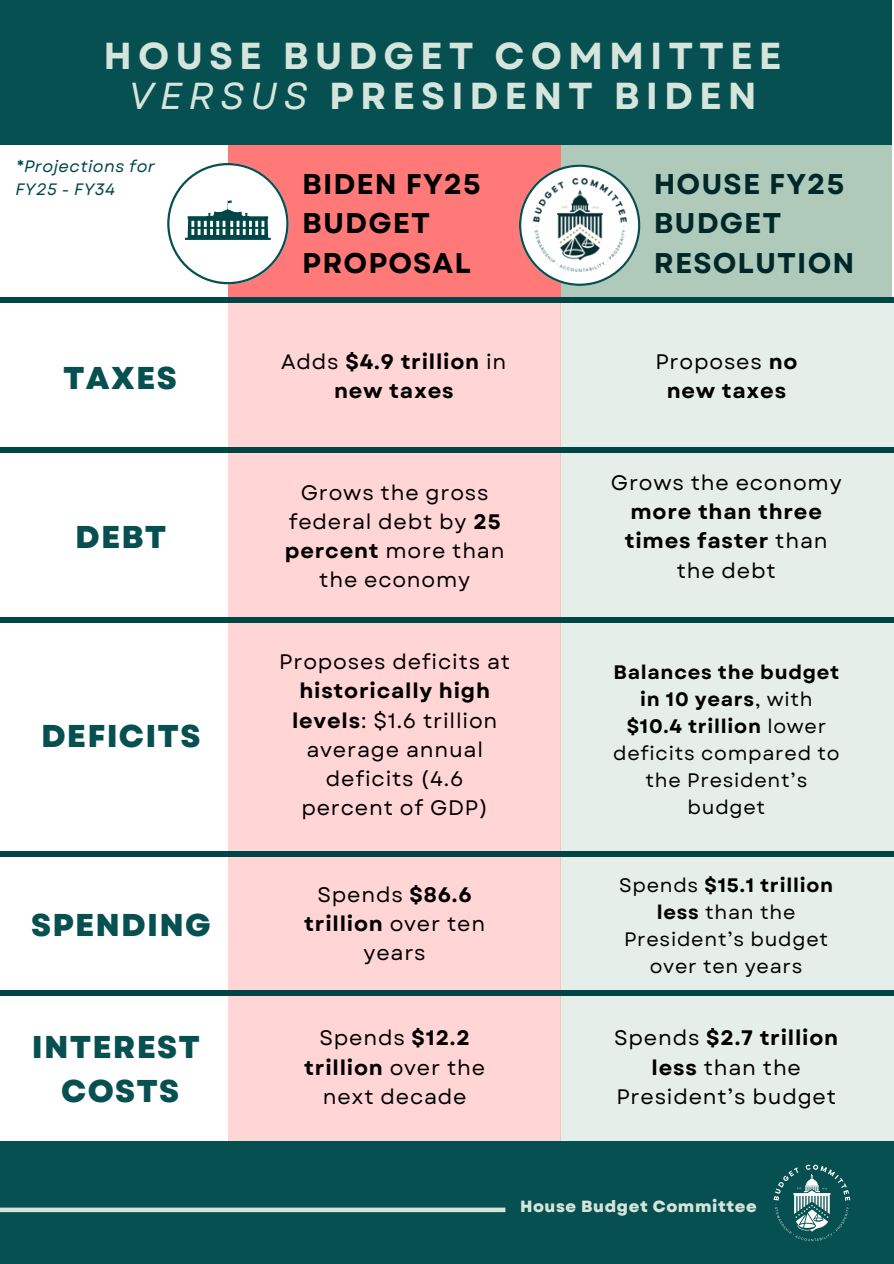
<style>
.page{position:relative;width:894px;height:1264px;background:#fff}
.page>*{position:absolute;margin:0;border:0;box-sizing:border-box;transform-origin:0 0}
.t1{font:700 37.5px/39.3px "Garet";letter-spacing:.16em;color:#d6e5dc;text-align:center}
.t2{font:800 31.5px/43.8px "Garet";letter-spacing:.04em;color:#075052;text-align:center}
.t3{font:700 28.5px/39.3px "Garet";letter-spacing:.04em;color:#002829}
.t4{font:700 28.5px/39.3px "Garet";letter-spacing:.04em;color:#000}
.t5{font:21px/29.2px "Garet";letter-spacing:.04em;color:#000;text-align:center}
.t6{font:700 21px/29.2px "Garet";letter-spacing:.04em;color:#000;text-align:center}
.t7{font:19.5px/27px "Garet";letter-spacing:.04em;color:#000;text-align:center}
.t8{font:italic 16.5px/22.5px "Garet";letter-spacing:.025em;color:#004647}
.t9{font:800 16.2px "Garet";letter-spacing:.035em;color:#d6e5dc}
.s1{font-weight:400;font-style:italic}
.s2{font-weight:400}
.s3{font-weight:700}
</style>
<div class="page">
<div style="left:0;top:0;width:891px;height:145px;background:#075052"></div>
<div style="left:560px;top:297px;width:333px;height:961px;background:#e5eee8"></div>
<div style="left:561px;top:145px;width:330px;height:157px;background:#afcaba"></div>
<div style="left:228px;top:145px;width:332px;height:157px;background:#ff7979"></div>
<div style="left:228px;top:297px;width:332px;height:961px;background:#ffd5d5"></div>
<svg style="left:167px;top:163px;width:121px;height:121px"></svg>
<div style="left:0;top:447px;width:893px;height:5px;background:#004647"></div>
<div style="left:0;top:617px;width:893px;height:6px;background:#004647"></div>
<div style="left:0;top:850px;width:893px;height:6px;background:#004647"></div>
<div style="left:0;top:989px;width:893px;height:6px;background:#004647"></div>
<div style="left:0;top:1141px;width:893px;height:122px;background:#075052"></div>
<div style="left:0;top:1207px;width:505px;height:5px;background:#d6e5dc"></div>
<svg style="left:773px;top:1164px;width:77px;height:77px"></svg>
<div style="left:0;top:297px;width:893px;height:5px;background:#004647"></div>
<svg style="left:519px;top:165px;width:121px;height:121px"></svg>
<img style="left:533px;top:179px;width:93px;height:92px">
<h1 class="t1" style="left:104px;top:37px;width:679px">HOUSE BUDGET COMMITTEE<br><span class="s1">VERSUS</span> PRESIDENT BIDEN</h1>
<h2 class="t8" style="left:15px;top:155px;width:141px">*Projections for<br>FY25 - FY34</h2>
<h2 class="t2" style="left:63px;top:356px;width:115px">TAXES</h2>
<p class="t2" style="left:75px;top:515px;width:93px">DEBT</p>
<p class="t2" style="left:41px;top:714px;width:161px">DEFICITS</p>
<h2 class="t2" style="left:31px;top:903px;width:181px">SPENDING</h2>
<p class="t2" style="left:32px;top:1024px;width:170px">INTEREST<br>COSTS</p>
<h2 class="t4" style="left:302px;top:164px;width:180px">BIDEN FY25<br>BUDGET<br>PROPOSAL</h2>
<h2 class="t3" style="left:653px;top:164px;width:202px">HOUSE FY25<br>BUDGET<br>RESOLUTION</h2>
<h3 class="t6" style="left:281px;top:347px;width:226px"><span class="s2">Adds</span> $4.9 trillion <span class="s2">in </span>new taxes</h3>
<h3 class="t6" style="left:655px;top:347px;width:143px"><span class="s2">Proposes</span> no new taxes</h3>
<h3 class="t5" style="left:285px;top:477px;width:221px">Grows the gross federal debt by <span class="s3">25 percent</span> more than the economy</h3>
<h3 class="t5" style="left:610px;top:468px;width:232px">Grows the economy <span class="s3">more than three times faster</span> than the debt</h3>
<h3 class="t5" style="left:279px;top:647px;width:232px">Proposes deficits at <span class="s3">historically high levels</span>: $1.6 trillion average annual deficits (4.6 percent of GDP)</h3>
<h3 class="t7" style="left:613px;top:659px;width:228px"><span class="s3">Balances the budget in 10 years</span>, with <span class="s3">$10.4 trillion</span> lower deficits compared to the President’s budget</h3>
<h3 class="t5" style="left:304px;top:880px;width:182px">Spends <span class="s3">$86.6 trillion</span> over ten years</h3>
<h3 class="t7" style="left:619px;top:871px;width:215px">Spends <span class="s3">$15.1 trillion less</span> than the<br>President’s budget over ten years</h3>
<h3 class="t5" style="left:304px;top:1023px;width:182px">Spends <span class="s3">$12.2 trillion</span> over the next decade</h3>
<h3 class="t5" style="left:614px;top:1023px;width:225px">Spends <span class="s3">$2.7 trillion less</span> than the<br>President’s budget</h3>
<h2 class="t9" style="left:520px;top:1194px;width:238px">House Budget Committee</h2>
</div>
